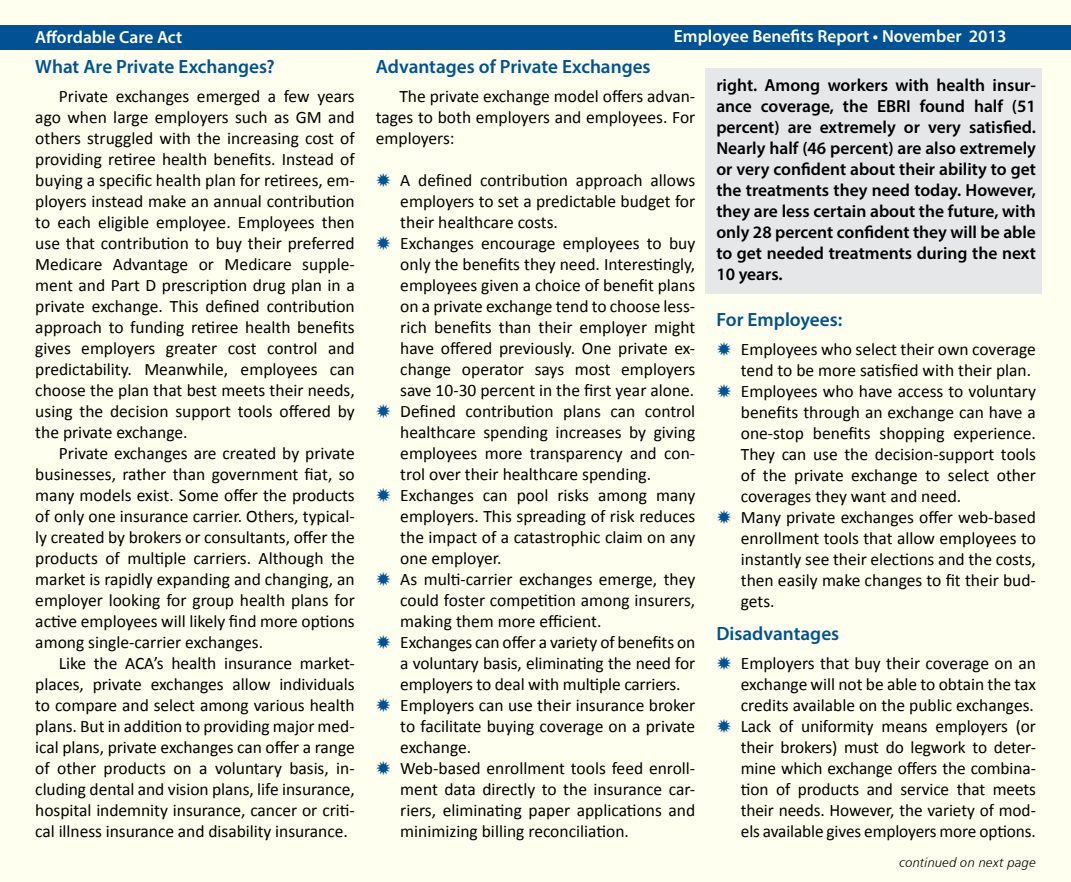
<style>
.page{position:relative;width:1071px;height:882px;background:#fff}
.page>*{position:absolute;margin:0;border:0;box-sizing:border-box;transform-origin:0 0}
.t1{font:600 19.25px "Myriad Pro";letter-spacing:-.005em;color:#005295}
.t2{font:17.5px/21px "Calibri";color:#000;text-align:justify}
.t3{font:600 17.5px/21px "Myriad Pro";color:#000;text-align:justify}
.t4{font:600 17.5px "Myriad Pro";color:#fff}
.t5{font:13.12px "Humanist 777 BT Light Italic B";letter-spacing:.015em;color:#000}
</style>
<div class="page">
<div style="left:1px;top:1px;width:1070px;height:881px;background:#fffff0"></div>
<div style="left:0;top:25px;width:1071px;height:24px;background:#005295"></div>
<div style="left:706px;top:68px;width:336px;height:226px;background:#e6e7e8"></div>
<p class="t4" style="left:35px;top:26px;width:148px">Affordable Care Act</p>
<p class="t4" style="left:674px;top:25px;width:334px">Employee Benefits Report • November 2013</p>
<p class="t1" style="left:35px;top:54px;width:241px">What Are Private Exchanges?</p>
<p class="t2" style="left:35px;top:86px;width:321px;text-indent:24px">Private exchanges emerged a few years ago when large employers such as GM and others struggled with the increasing cost of providing retiree health benefits. Instead of buying a specific health plan for retirees, em&shy;ployers instead make an annual contribution to each eligible employee. Employees then use that contribution to buy their preferred Medicare Advantage or Medicare supple&shy;ment and Part D prescription drug plan in a private exchange. This defined contribution approach to funding retiree health benefits gives employers greater cost control and predictability. Meanwhile, employees can choose the plan that best meets their needs, using the decision support tools offered by the private exchange.</p>
<p class="t2" style="left:35px;top:443px;width:321px;text-indent:24px">Private exchanges are created by private businesses, rather than government fiat, so many models exist. Some offer the products of only one insurance carrier. Others, typical&shy;ly created by brokers or consultants, offer the products of multiple carriers. Although the market is rapidly expanding and changing, an employer looking for group health plans for active employees will likely find more options among single-carrier exchanges.</p>
<p class="t2" style="left:35px;top:653px;width:321px;text-indent:24px">Like the ACA’s health insurance market&shy;places, private exchanges allow individuals to compare and select among various health plans. But in addition to providing major med&shy;ical plans, private exchanges can offer a range of other products on a voluntary basis, in&shy;cluding dental and vision plans, life insurance, hospital indemnity insurance, cancer or criti&shy;cal illness insurance and disability insurance.</p>
<p class="t1" style="left:376px;top:54px;width:276px">Advantages of Private Exchanges</p>
<p class="t2" style="left:376px;top:86px;width:321px;text-indent:24px">The private exchange model offers advan&shy;tages to both employers and employees. For employers:</p>
<p class="t2" style="left:400px;top:170px;width:297px;text-align:left">A defined contribution approach allows employers to set a predictable budget for their healthcare costs.<br>Exchanges encourage employees to buy only the benefits they need. Interestingly, employees given a choice of benefit plans on a private exchange tend to choose less&shy;rich benefits than their employer might have offered previously. One private ex&shy;change operator says most employers save 10-30 percent in the first year alone.<br>Defined contribution plans can control healthcare spending increases by giving employees more transparency and con&shy;trol over their healthcare spending.<br>Exchanges can pool risks among many employers. This spreading of risk reduces the impact of a catastrophic claim on any one employer.<br>As multi-carrier exchanges emerge, they could foster competition among insurers, making them more efficient.<br>Exchanges can offer a variety of benefits on a voluntary basis, eliminating the need for employers to deal with multiple carriers.<br>Employers can use their insurance broker to facilitate buying coverage on a private exchange.<br>Web-based enrollment tools feed enroll&shy;ment data directly to the insurance car&shy;riers, eliminating paper applications and minimizing billing reconciliation.</p>
<p class="t3" style="left:716px;top:74px;width:321px">right. Among workers with health insur&shy;ance coverage, the EBRI found half (51 percent) are extremely or very satisfied.<br>Nearly half (46 percent) are also extremely or very confident about their ability to get the treatments they need today. However, they are less certain about the future, with only 28 percent confident they will be able to get needed treatments during the next 10 years.</p>
<p class="t1" style="left:716px;top:307px;width:127px">For Employees:</p>
<p class="t2" style="left:741px;top:339px;width:297px;text-align:left">Employees who select their own coverage tend to be more satisfied with their plan.<br>Employees who have access to voluntary benefits through an exchange can have a one-stop benefits shopping experience.<br>They can use the decision-support tools of the private exchange to select other coverages they want and need.<br>Many private exchanges offer web-based enrollment tools that allow employees to instantly see their elections and the costs, then easily make changes to fit their bud&shy;gets.</p>
<p class="t1" style="left:716px;top:622px;width:124px">Disadvantages</p>
<p class="t2" style="left:741px;top:653px;width:297px">Employers that buy their coverage on an exchange will not be able to obtain the tax credits available on the public exchanges.<br>Lack of uniformity means employers (or their brokers) must do legwork to deter&shy;mine which exchange offers the combina&shy;tion of products and service that meets their needs. However, the variety of mod&shy;els available gives employers more options.</p>
<p class="t5" style="left:900px;top:855px;width:138px">continued on next page</p>
</div>
